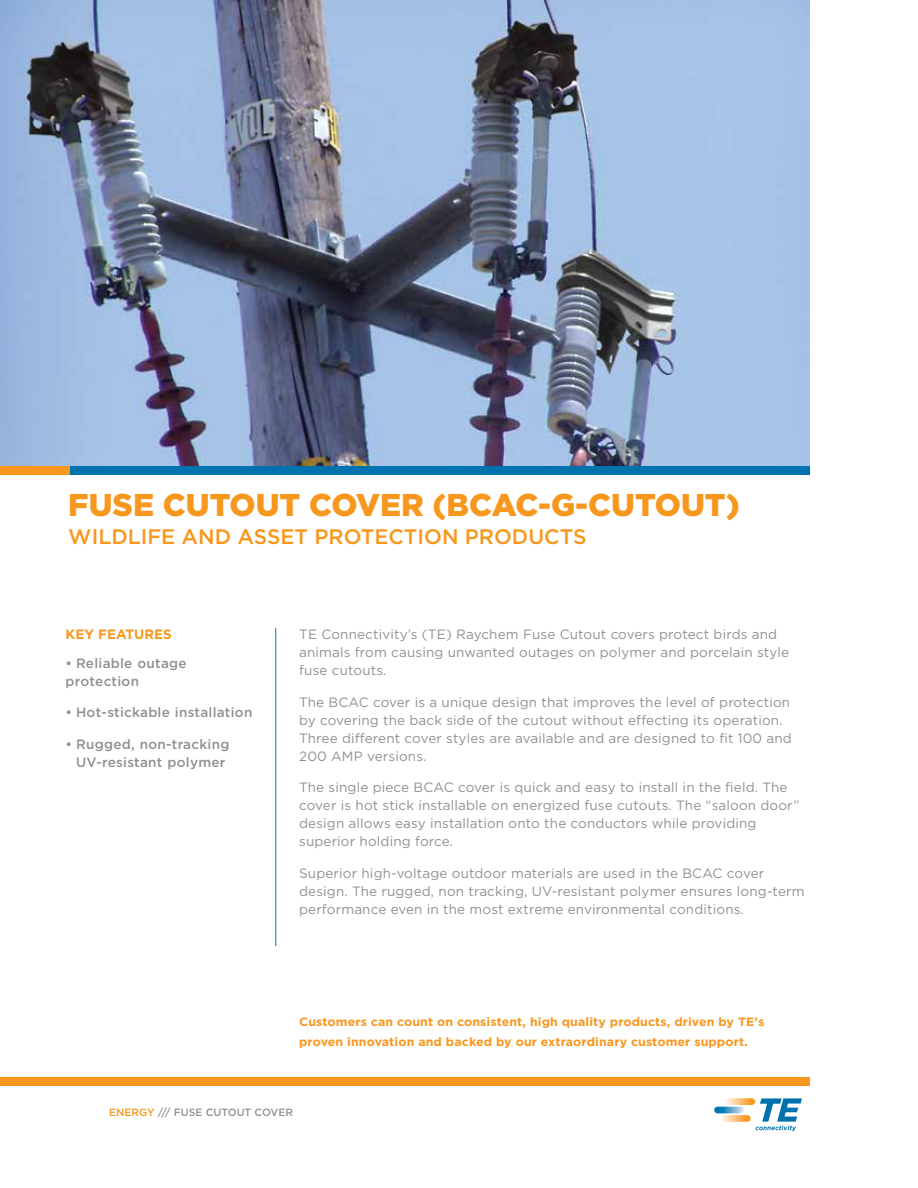
<style>
.page{position:relative;width:918px;height:1188px;background:#fff}
.page>*{position:absolute;margin:0;border:0;box-sizing:border-box;transform-origin:0 0}
.t1{font:900 31.5px "Gotham";color:#f8971d}
.t2{font:500 21px "Gotham";color:#f8971d}
.t3{font:13.5px/18px "Gotham";letter-spacing:.01em;color:#919195}
.t4{font:500 13.5px/18px "Gotham";letter-spacing:.02em;color:#919195}
.t5{font:700 13.5px "Gotham";color:#f8971d}
.t6{font:700 12px/19.5px "Gotham";letter-spacing:.01em;color:#f8971d}
.t7{font:500 10.5px "Gotham";color:#919195}
.s1{color:#f8971d}
</style>
<div class="page">
<img style="left:0;top:0;width:810px;height:467px">
<hr style="left:275px;top:628px;width:1px;height:318px;background:#0073ae">
<div style="left:0;top:467px;width:70px;height:8px;background:#f8971d"></div>
<div style="left:70px;top:467px;width:740px;height:8px;background:#0073ae"></div>
<div style="left:0;top:1077px;width:810px;height:8px;background:#f8971d"></div>
<svg style="left:725px;top:1098px;width:30px;height:7px"></svg>
<svg style="left:721px;top:1115px;width:30px;height:7px"></svg>
<svg style="left:714px;top:1107px;width:30px;height:6px"></svg>
<svg style="left:756px;top:1098px;width:46px;height:33px"></svg>
<h1 class="t1" style="left:68px;top:486px;width:673px">FUSE CUTOUT COVER (BCAC-G-CUTOUT)</h1>
<h2 class="t2" style="left:68px;top:525px;width:520px">WILDLIFE AND ASSET PROTECTION PRODUCTS</h2>
<p class="t5" style="left:66px;top:626px;width:108px">KEY FEATURES</p>
<p class="t3" style="left:299px;top:625px;width:492px">TE Connectivity’s (TE) Raychem Fuse Cutout covers protect birds and animals from causing unwanted outages on polymer and porcelain style fuse cutouts.</p>
<p class="t3" style="left:299px;top:693px;width:494px">The BCAC cover is a unique design that improves the level of protection by covering the back side of the cutout without effecting its operation.<br>Three different cover styles are available and are designed to fit 100 and 200 AMP versions.</p>
<p class="t3" style="left:299px;top:778px;width:502px">The single piece BCAC cover is quick and easy to install in the field. The cover is hot stick installable on energized fuse cutouts. The “saloon door” design allows easy installation onto the conductors while providing superior holding force.</p>
<p class="t3" style="left:299px;top:864px;width:507px">Superior high-voltage outdoor materials are used in the BCAC cover design. The rugged, non tracking, UV-resistant polymer ensures long-term performance even in the most extreme environmental conditions.</p>
<p class="t4" style="left:66px;top:654px;width:123px">• Reliable outage protection</p>
<p class="t4" style="left:66px;top:703px;width:188px">• Hot-stickable installation</p>
<p class="t4" style="left:66px;top:735px;width:165px;text-align:center">• Rugged, non-tracking<br>UV-resistant polymer</p>
<p class="t6" style="left:299px;top:1012px;width:467px">Customers can count on consistent, high quality products, driven by TE’s proven innovation and backed by our extraordinary customer support.</p>
<p class="t7" style="left:109px;top:1107px;width:185px"><span class="s1">ENERGY</span> /// FUSE CUTOUT COVER</p>
</div>
